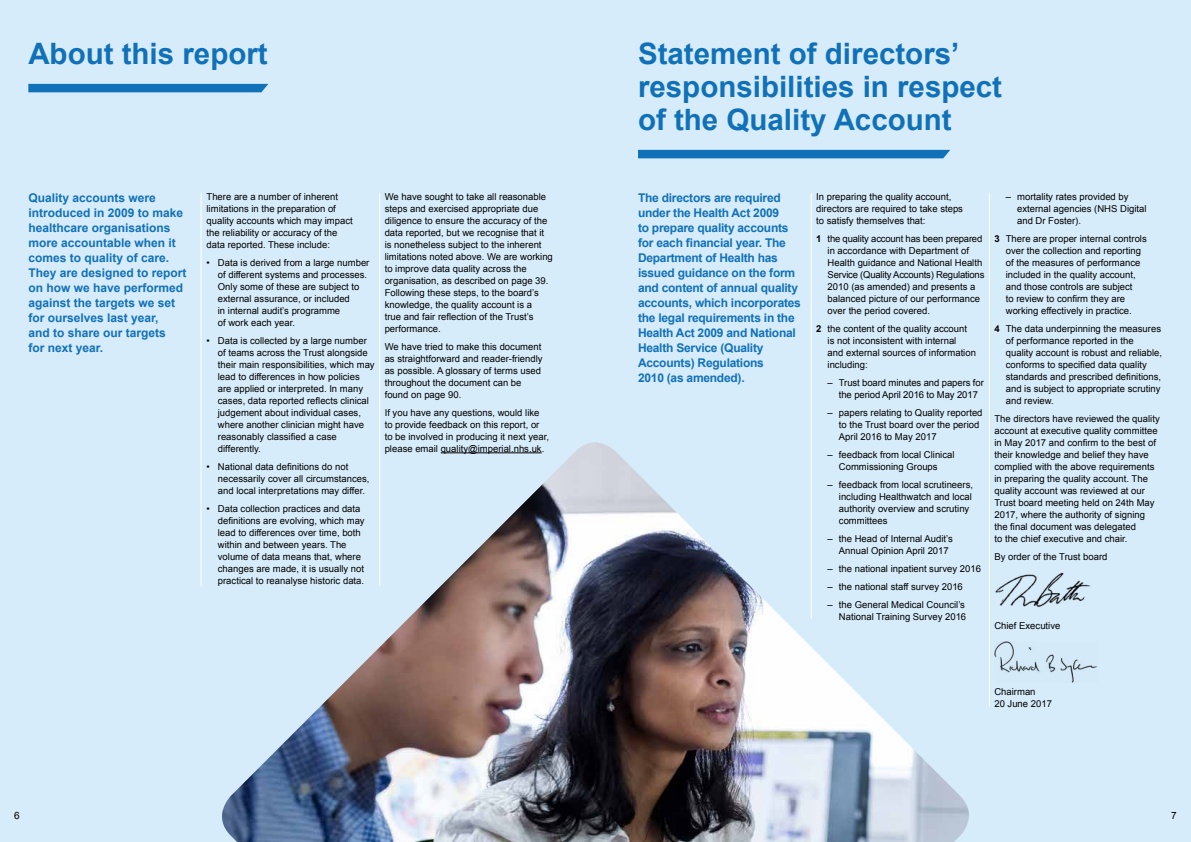
<style>
.page{position:relative;width:1191px;height:842px;background:#d7ecfa}
.page>*{position:absolute;margin:0;border:0;box-sizing:border-box;transform-origin:0 0}
.t1{font:700 29.5px/33px "Arial";color:#1171b8}
.t2{font:700 12px/15px "Arial";letter-spacing:-.02em;color:#1171b8}
.t3{font:700 12px/15px "Arial";color:#1171b8}
.t4{font:10px "Arial";color:#000}
.t5{font:9.5px/12px "Arial";color:#000}
.s1{font-weight:700}
</style>
<div class="page">
<img style="left:995px;top:572px;width:96px;height:36px">
<img style="left:994px;top:642px;width:103px;height:41px">
<hr style="left:379px;top:193px;width:1px;height:393px;background:#fff">
<hr style="left:810px;top:193px;width:1px;height:426px;background:#fff">
<hr style="left:989px;top:193px;width:1px;height:514px;background:#fff">
<hr style="left:200px;top:193px;width:1px;height:393px;background:#fff">
<div style="left:28px;top:84px;width:240px;height:8px;background:#1171b8"></div>
<div style="left:638px;top:150px;width:312px;height:8px;background:#1171b8"></div>
<img style="left:222px;top:442px;width:747px;height:400px">
<h1 class="t1" style="left:28px;top:38px;width:241px">About this report</h1>
<h1 class="t1" style="left:638px;top:38px;width:365px">Statement of directors’ responsibilities in respect of the Quality Account</h1>
<p class="t3" style="left:28px;top:190px;width:160px">Quality accounts were introduced in 2009 to make healthcare organisations more accountable when it comes to quality of care.<br>They are designed to report on how we have performed against the targets we set for ourselves last year,<br>and to share our targets<br>for next year.</p>
<p class="t2" style="left:638px;top:190px;width:164px">The directors are required under the Health Act 2009<br>to prepare quality accounts for each financial year. The<br>Department of Health has issued guidance on the form and content of annual quality accounts, which incorporates the legal requirements in the<br>Health Act 2009 and National<br>Health Service (Quality<br>Accounts) Regulations<br>2010 (as amended).</p>
<p class="t5" style="left:816px;top:191px;width:148px">In preparing the quality account, directors are required to take steps to satisfy themselves that:</p>
<p class="t5" style="left:206px;top:191px;width:148px">There are a number of inherent limitations in the preparation of quality accounts which may impact the reliability or accuracy of the data reported. These include:</p>
<p class="t5" style="left:218px;top:257px;width:153px;text-indent:-11px">• Data is derived from a large number of different systems and processes.<br>Only some of these are subject to external assurance, or included<br>in internal audit’s programme<br>of work each year.</p>
<p class="t5" style="left:218px;top:335px;width:158px;text-indent:-11px">• Data is collected by a large number of teams across the Trust alongside their main responsibilities, which may lead to differences in how policies are applied or interpreted. In many cases, data reported reflects clinical judgement about individual cases, where another clinician might have reasonably classified a case differently.</p>
<p class="t5" style="left:218px;top:461px;width:153px;text-indent:-11px">• National data definitions do not necessarily cover all circumstances, and local interpretations may differ.</p>
<p class="t5" style="left:218px;top:503px;width:148px;text-indent:-11px">• Data collection practices and data definitions are evolving, which may lead to differences over time, both within and between years. The volume of data means that, where changes are made, it is usually not practical to reanalyse historic data.</p>
<p class="t5" style="left:385px;top:191px;width:170px">We have sought to take all reasonable steps and exercised appropriate due diligence to ensure the accuracy of the data reported, but we recognise that it is nonetheless subject to the inherent limitations noted above. We are working to improve data quality across the organisation, as described on page 39.<br>Following these steps, to the board’s knowledge, the quality account is a<br>true and fair reflection of the Trust’s performance.</p>
<p class="t5" style="left:385px;top:341px;width:159px">We have tried to make this document as straightforward and reader-friendly as possible. A glossary of terms used throughout the document can be found on page 90.</p>
<p class="t5" style="left:385px;top:407px;width:166px">If you have any questions, would like to provide feedback on this report, or to be involved in producing it next year, please email quality@imperial.nhs.uk.</p>
<p class="t5" style="left:827px;top:233px;width:158px;text-indent:-11px"><span class="s1">1</span> the quality account has been prepared in accordance with Department of Health guidance and National Health Service (Quality Accounts) Regulations 2010 (as amended) and presents a balanced picture of our performance over the period covered.</p>
<p class="t5" style="left:827px;top:323px;width:150px;text-indent:-11px"><span class="s1">2</span> the content of the quality account is not inconsistent with internal<br>and external sources of information including:</p>
<p class="t5" style="left:827px;top:377px;width:158px;text-align:center">– Trust board minutes and papers for the period April 2016 to May 2017</p>
<p class="t5" style="left:839px;top:407px;width:145px;text-indent:-11px">– papers relating to Quality reported to the Trust board over the period<br>April 2016 to May 2017</p>
<p class="t5" style="left:827px;top:449px;width:128px;text-align:center">– feedback from local Clinical<br>Commissioning Groups</p>
<p class="t5" style="left:839px;top:479px;width:136px;text-indent:-11px">– feedback from local scrutineers, including Healthwatch and local authority overview and scrutiny committees</p>
<p class="t5" style="left:839px;top:533px;width:115px;text-indent:-11px">– the Head of Internal Audit’s<br>Annual Opinion April 2017</p>
<p class="t5" style="left:827px;top:563px;width:155px">– the national inpatient survey 2016</p>
<p class="t5" style="left:827px;top:581px;width:137px">– the national staff survey 2016</p>
<p class="t5" style="left:827px;top:599px;width:140px;text-align:right">– the General Medical Council’s<br>National Training Survey 2016</p>
<p class="t5" style="left:1017px;top:191px;width:131px;text-indent:-11px">– mortality rates provided by external agencies (NHS Digital and Dr Foster).</p>
<p class="t5" style="left:1005px;top:233px;width:142px;text-indent:-11px"><span class="s1">3</span> There are proper internal controls over the collection and reporting of the measures of performance included in the quality account, and those controls are subject<br>to review to confirm they are working effectively in practice.</p>
<p class="t5" style="left:1005px;top:323px;width:158px;text-indent:-11px"><span class="s1">4</span> The data underpinning the measures of performance reported in the quality account is robust and reliable, conforms to specified data quality standards and prescribed definitions, and is subject to appropriate scrutiny and review.</p>
<p class="t5" style="left:994px;top:413px;width:167px">The directors have reviewed the quality account at executive quality committee in May 2017 and confirm to the best of their knowledge and belief they have complied with the above requirements in preparing the quality account. The quality account was reviewed at our Trust board meeting held on 24th May 2017, where the authority of signing the final document was delegated<br>to the chief executive and chair.</p>
<p class="t5" style="left:994px;top:551px;width:114px">By order of the Trust board</p>
<p class="t5" style="left:994px;top:620px;width:67px">Chief Executive</p>
<p class="t5" style="left:994px;top:686px;width:59px">Chairman<br>20 June 2017</p>
<p class="t4" style="left:14px;top:809px;width:7px">6</p>
<p class="t4" style="left:1171px;top:809px;width:7px">7</p>
</div>
